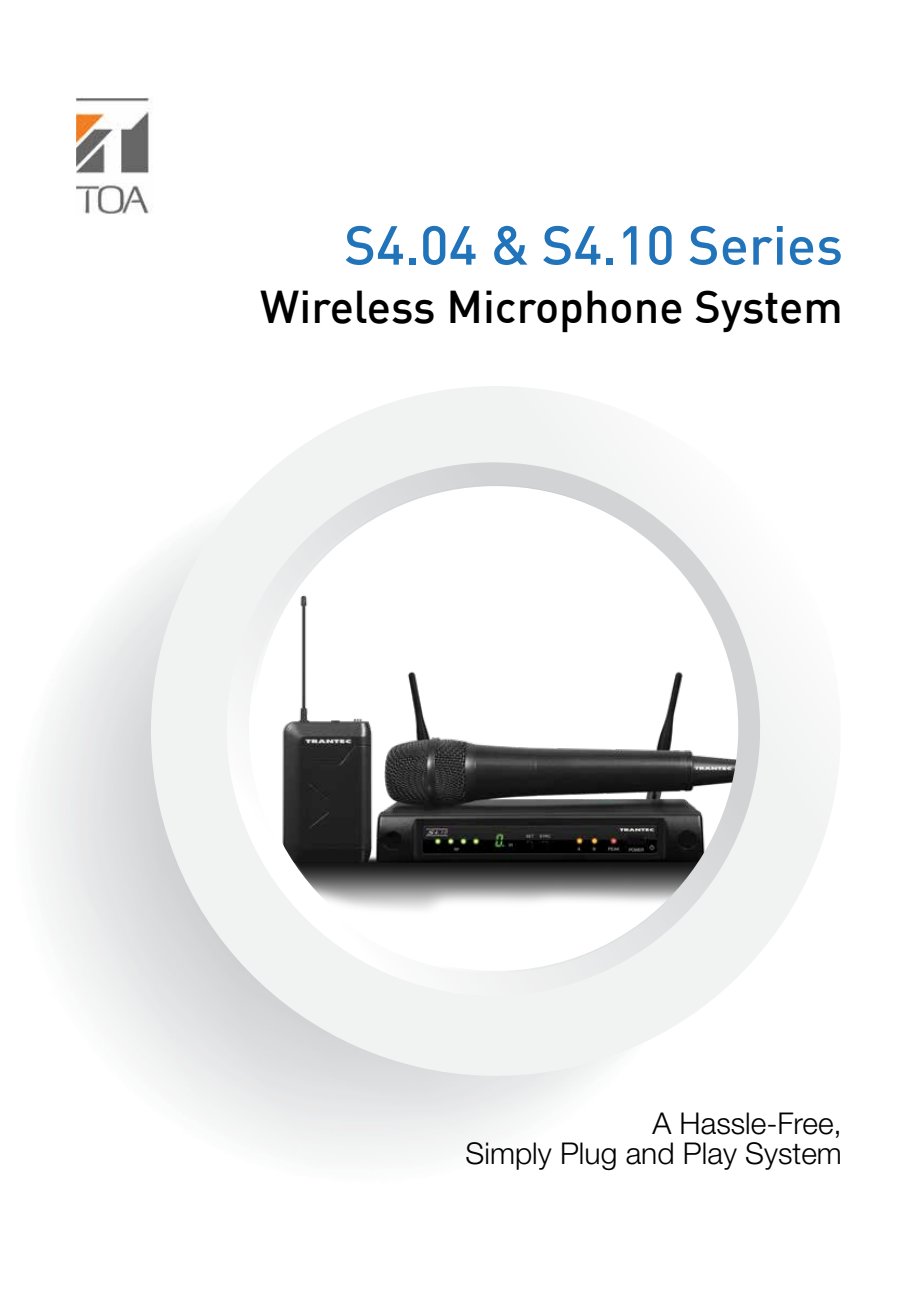
<style>
.page{position:relative;width:919px;height:1289px;background:#fff}
.page>*{position:absolute;margin:0;border:0;box-sizing:border-box;transform-origin:0 0}
.t1{font:500 54px "DINOT";color:#2173ba}
.t2{font:500 45px "DIN";color:#000}
.t3{font:300 30px/30px "Helvetica Neue LT Std";color:#000;text-align:right}
</style>
<div class="page">
<img style="left:77px;top:98px;width:75px;height:116px">
<svg style="left:151px;top:386px;width:684px;height:723px"></svg>
<svg style="left:194px;top:454px;width:598px;height:574px"></svg>
<div style="left:253px;top:486px;width:485px;height:484px;background:#fff;border-radius:50%"></div>
<img style="left:253px;top:584px;width:485px;height:386px">
<h1 class="t1" style="left:344px;top:203px;width:500px">S4.04 &amp; S4.10 Series</h1>
<h2 class="t2" style="left:260px;top:278px;width:584px">Wireless Microphone System</h2>
<p class="t3" style="left:465px;top:1107px;width:378px">A Hassle-Free,<br>Simply Plug and Play System</p>
</div>
